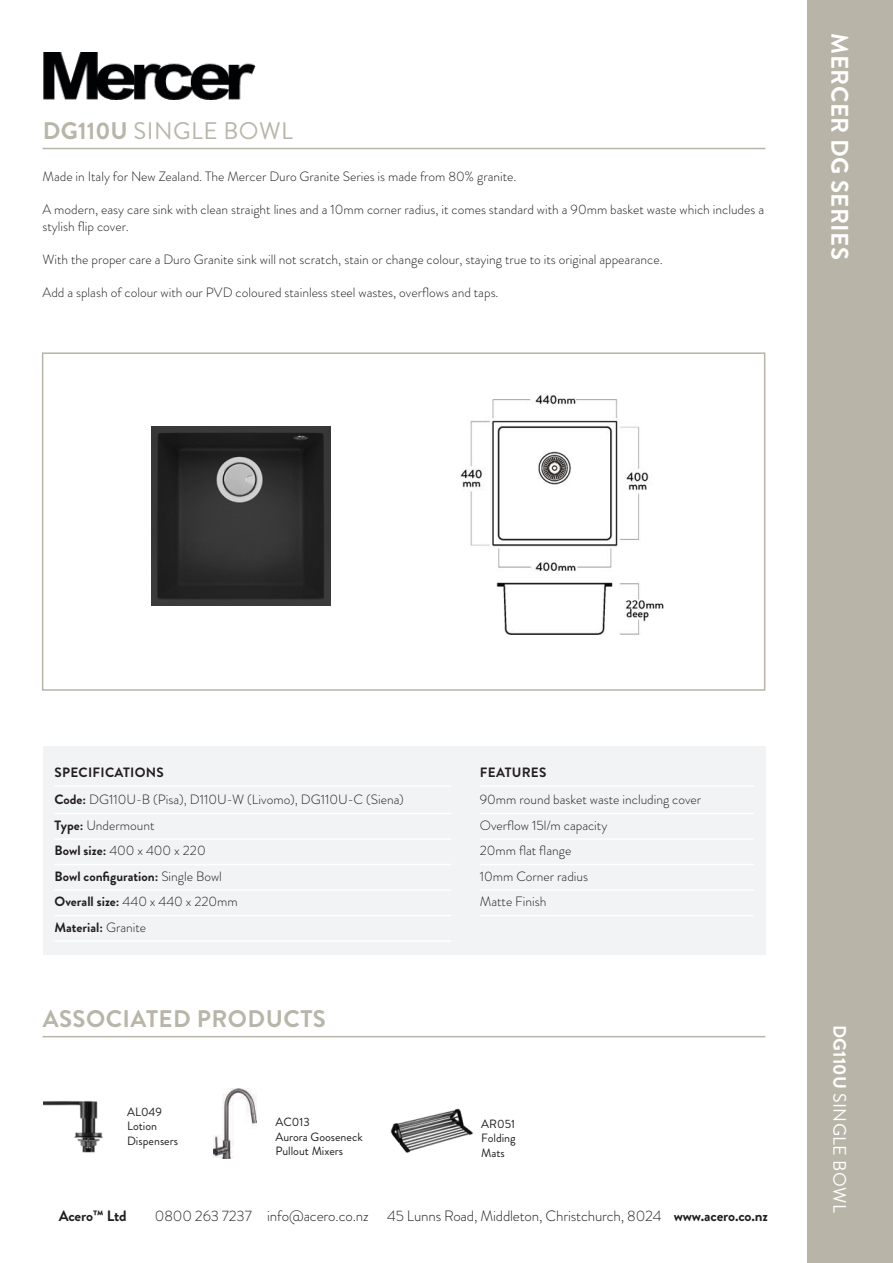
<style>
.page{position:relative;width:893px;height:1263px;background:#fff}
.page>*{position:absolute;margin:0;border:0;box-sizing:border-box;transform-origin:0 0}
.t1{font:700 24px "Brandon Grotesque";letter-spacing:.02em;color:#b8b5a9}
.t2{font:24px "Brandon Grotesque";letter-spacing:.02em;color:#b8b5a9}
.t3{font:700 24px "Brandon Grotesque";letter-spacing:.02em;color:#fff}
.t4{font:18px "Brandon Grotesque";letter-spacing:.02em;color:#fff}
.t5{font:300 15px "Brandon Grotesque";letter-spacing:-.01em;color:#231f20}
.t6{font:700 15px "Brandon Grotesque";color:#231f20}
.t7{font:300 13.5px/25.5px "Brandon Grotesque";color:#231f20}
.t8{font:700 13.5px/25.5px "Brandon Grotesque";color:#231f20}
.t9{font:700 13.5px "Brandon Grotesque";letter-spacing:.02em;color:#231f20}
.t10{font:12px/14.4px "Brandon Grotesque";color:#231f20}
.s1{font-weight:700}
.s2{font-weight:300}
</style>
<div class="page">
<div style="left:42px;top:352px;width:723px;height:339px;border:2px solid #b8b4a8"></div>
<img style="left:152px;top:426px;width:179px;height:180px">
<hr style="left:43px;top:148px;width:722px;height:1px;background:#b8b5a9">
<div style="left:43px;top:746px;width:723px;height:209px;background:#f2f3f4"></div>
<hr style="left:55px;top:785px;width:396px;height:2px;background:#fff">
<hr style="left:55px;top:813px;width:396px;height:1px;background:#fff">
<hr style="left:55px;top:838px;width:396px;height:2px;background:#fff">
<hr style="left:55px;top:864px;width:396px;height:1px;background:#fff">
<hr style="left:55px;top:889px;width:396px;height:2px;background:#fff">
<hr style="left:55px;top:915px;width:396px;height:1px;background:#fff">
<hr style="left:55px;top:940px;width:396px;height:2px;background:#fff">
<div style="left:808px;top:0;width:85px;height:1263px;background:#b8b4a8"></div>
<img style="left:390px;top:1108px;width:83px;height:45px">
<hr style="left:43px;top:1036px;width:722px;height:1px;background:#b8b5a9">
<img style="left:43px;top:1101px;width:60px;height:52px">
<img style="left:214px;top:1088px;width:42px;height:71px">
<hr style="left:480px;top:785px;width:274px;height:2px;background:#fff">
<hr style="left:480px;top:813px;width:274px;height:1px;background:#fff">
<hr style="left:480px;top:838px;width:274px;height:2px;background:#fff">
<hr style="left:480px;top:864px;width:274px;height:1px;background:#fff">
<hr style="left:480px;top:889px;width:274px;height:2px;background:#fff">
<hr style="left:480px;top:915px;width:274px;height:1px;background:#fff">
<img style="left:460px;top:394px;width:204px;height:241px">
<img style="left:43px;top:53px;width:212px;height:47px">
<h1 class="t2" style="left:43px;top:114px;width:252px"><span class="s1">DG110U</span> SINGLE BOWL</h1>
<p class="t7" style="left:43px;top:164px;width:476px">Made in Italy for New Zealand. The Mercer Duro Granite Series is made from 80% granite.</p>
<p class="t7" style="left:43px;top:201px;width:723px;line-height:16.5px">A modern, easy care sink with clean straight lines and a 10mm corner radius, it comes standard with a 90mm basket waste which includes a stylish flip cover.</p>
<p class="t7" style="left:43px;top:246px;width:622px">With the proper care a Duro Granite sink will not scratch, stain or change colour, staying true to its original appearance.</p>
<p class="t7" style="left:43px;top:279px;width:458px">Add a splash of colour with our PVD coloured stainless steel wastes, overflows and taps.</p>
<h1 class="t3" style="left:856px;top:33px;width:228px;rotate:90deg">MERCER DG SERIES</h1>
<p class="t7" style="left:55px;top:758px;width:351px;line-height:27.6px"><span class="s1">SPECIFICATIONS<br>Code:</span> DG110U-B (Pisa), D110U-W (Livomo), DG110U-C (Siena)</p>
<p class="t8" style="left:55px;top:812px;width:185px">Type: <span class="s2">Undermount<br></span>Bowl size: <span class="s2">400 x 400 x 220<br></span>Bowl configuration: <span class="s2">Single Bowl<br></span>Overall size: <span class="s2">440 x 440 x 220mm<br></span>Material: <span class="s2">Granite</span></p>
<h1 class="t1" style="left:43px;top:1002px;width:285px">ASSOCIATED PRODUCTS</h1>
<p class="t9" style="left:480px;top:763px;width:68px">FEATURES</p>
<p class="t7" style="left:480px;top:787px;width:223px">90mm round basket waste including cover<br>Overflow 15l/m capacity<br>20mm flat flange<br>10mm Corner radius<br>Matte Finish</p>
<p class="t10" style="left:127px;top:1105px;width:52px">AL049<br>Lotion<br>Dispensers</p>
<p class="t10" style="left:481px;top:1117px;width:36px;text-align:justify">AR051<br>Folding Mats</p>
<p class="t10" style="left:275px;top:1115px;width:89px">AC013<br>Aurora Gooseneck<br>Pullout Mixers</p>
<p class="t6" style="left:59px;top:1205px;width:69px">Acero™ Ltd</p>
<p class="t5" style="left:155px;top:1206px;width:615px">0800 263 7237 info@acero.co.nz 45 Lunns Road, Middleton, Christchurch, 8024 <span class="s1">www.acero.co.nz</span></p>
<h2 class="t4" style="left:852px;top:1025px;width:189px;rotate:90deg"><span class="s1">DG110U</span> SINGLE BOWL</h2>
</div>
